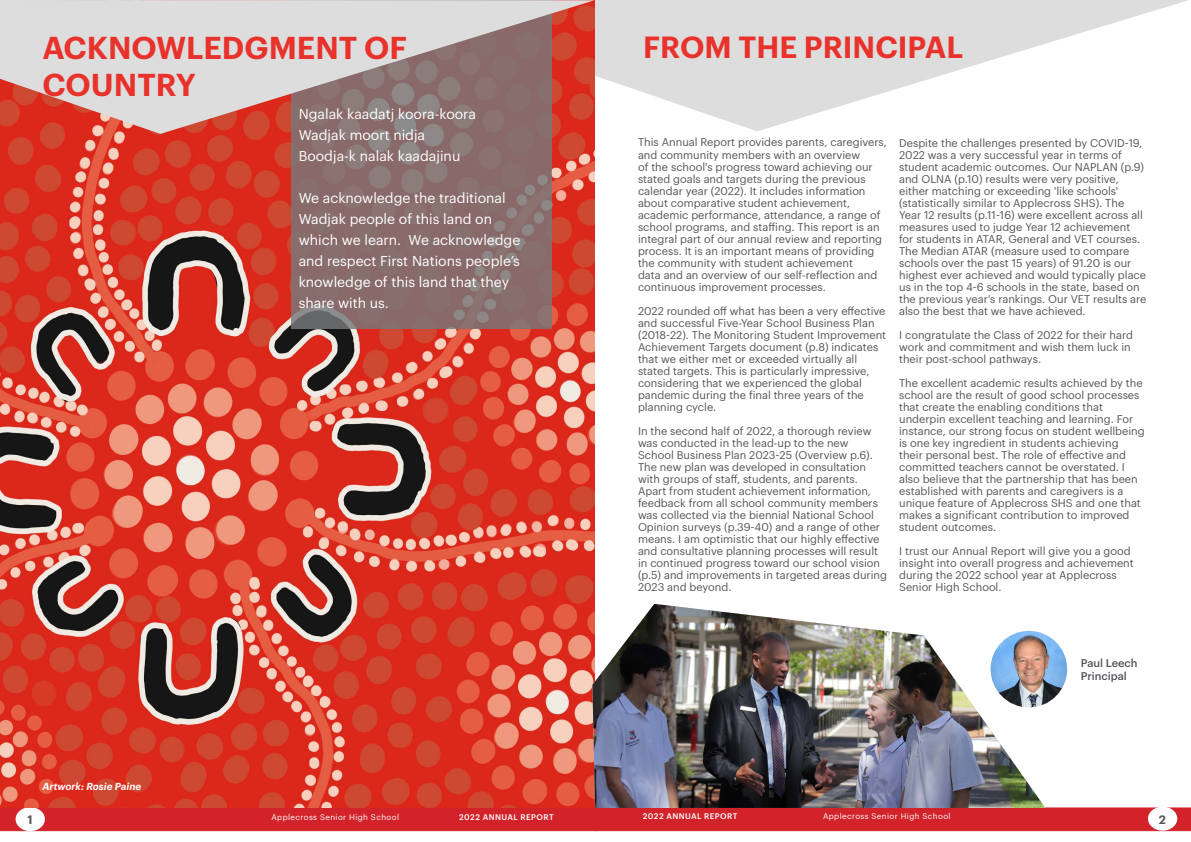
<style>
.page{position:relative;width:1191px;height:842px;background:#fff}
.page>*{position:absolute;margin:0;border:0;box-sizing:border-box;transform-origin:0 0}
.t1{font:600 31px/37.2px "Graphik";color:#e9322b}
.t2{font:600 30px "Graphik";color:#e9322b}
.t3{font:14px/21px "Graphik";color:#fff}
.t4{font:600 12px "Graphik";color:#55565a}
.t5{font:11px/12px "Graphik";color:#55565a}
.t6{font:500 11px/13.2px "Graphik";color:#55565a}
.t7{font:italic 600 10px "Graphik";color:#fff}
.t8{font:8px "Graphik";letter-spacing:.05em;color:#fff}
.t9{font:500 8px "Graphik";letter-spacing:.05em;color:#fff}
</style>
<div class="page">
<div style="left:0;top:807px;width:1191px;height:24px;background:#d2232a"></div>
<div style="left:16px;top:807px;width:29px;height:24px;background:#fff;border-radius:50%"></div>
<div style="left:1148px;top:807px;width:29px;height:24px;background:#fff;border-radius:50%"></div>
<svg style="left:594px;top:0;width:594px;height:131px;fill:#ddddde"></svg>
<img style="left:0;top:134px;width:594px;height:674px">
<svg style="left:291px;top:134px;width:261px;height:195px;fill:#896a6a"></svg>
<svg style="left:0;top:0;width:594px;height:134px;fill:#ddddde"></svg>
<img style="left:990px;top:631px;width:77px;height:76px;border-radius:38px">
<img style="left:592px;top:604px;width:453px;height:204px">
<h1 class="t1" style="left:42px;top:26px;width:366px">ACKNOWLEDGMENT OF<br>COUNTRY</h1>
<p class="t3" style="left:299px;top:103px;width:179px">Ngalak kaadatj koora-koora<br>Wadjak moort nidja<br>Boodja-k nalak kaadajinu</p>
<p class="t3" style="left:299px;top:187px;width:223px">We acknowledge the traditional<br>Wadjak people of this land on which we learn. We acknowledge and respect First Nations people’s knowledge of this land that they share with us.</p>
<p class="t7" style="left:42px;top:778px;width:100px">Artwork: Rosie Paine</p>
<h2 class="t2" style="left:643px;top:25px;width:321px">FROM THE PRINCIPAL</h2>
<p class="t5" style="left:638px;top:136px;width:250px">This Annual Report provides parents, caregivers, and community members with an overview<br>of the school's progress toward achieving our stated goals and targets during the previous calendar year (2022). It includes information about comparative student achievement, academic performance, attendance, a range of school programs, and staffing. This report is an integral part of our annual review and reporting process. It is an important means of providing the community with student achievement<br>data and an overview of our self-reflection and continuous improvement processes.</p>
<p class="t5" style="left:638px;top:304px;width:250px">2022 rounded off what has been a very effective and successful Five-Year School Business Plan (2018-22). The Monitoring Student Improvement Achievement Targets document (p.8) indicates that we either met or exceeded virtually all stated targets. This is particularly impressive, considering that we experienced the global pandemic during the final three years of the planning cycle.</p>
<p class="t5" style="left:638px;top:424px;width:250px">In the second half of 2022, a thorough review was conducted in the lead-up to the new School Business Plan 2023-25 (Overview p.6).<br>The new plan was developed in consultation with groups of staff, students, and parents.<br>Apart from student achievement information, feedback from all school community members was collected via the biennial National School Opinion surveys (p.39-40) and a range of other means. I am optimistic that our highly effective and consultative planning processes will result in continued progress toward our school vision (p.5) and improvements in targeted areas during 2023 and beyond.</p>
<p class="t5" style="left:899px;top:136px;width:249px">Despite the challenges presented by COVID-19, 2022 was a very successful year in terms of student academic outcomes. Our NAPLAN (p.9) and OLNA (p.10) results were very positive, either matching or exceeding 'like schools' (statistically similar to Applecross SHS). The Year 12 results (p.11-16) were excellent across all measures used to judge Year 12 achievement for students in ATAR, General and VET courses.<br>The Median ATAR (measure used to compare schools over the past 15 years) of 91.20 is our highest ever achieved and would typically place us in the top 4-6 schools in the state, based on the previous year's rankings. Our VET results are also the best that we have achieved.</p>
<p class="t5" style="left:899px;top:328px;width:235px">I congratulate the Class of 2022 for their hard work and commitment and wish them luck in their post-school pathways.</p>
<p class="t5" style="left:899px;top:376px;width:247px">The excellent academic results achieved by the school are the result of good school processes that create the enabling conditions that underpin excellent teaching and learning. For instance, our strong focus on student wellbeing is one key ingredient in students achieving their personal best. The role of effective and committed teachers cannot be overstated. I also believe that the partnership that has been established with parents and caregivers is a unique feature of Applecross SHS and one that makes a significant contribution to improved student outcomes.</p>
<p class="t5" style="left:899px;top:544px;width:236px">I trust our Annual Report will give you a good insight into overall progress and achievement during the 2022 school year at Applecross Senior High School.</p>
<p class="t6" style="left:1080px;top:655px;width:58px">Paul Leech<br>Principal</p>
<p class="t8" style="left:271px;top:811px;width:129px">Applecross Senior High School</p>
<p class="t9" style="left:459px;top:811px;width:96px">2022 ANNUAL REPORT</p>
<p class="t9" style="left:643px;top:810px;width:96px">2022 ANNUAL REPORT</p>
<p class="t8" style="left:823px;top:810px;width:129px">Applecross Senior High School</p>
<p class="t4" style="left:28px;top:810px;width:7px">1</p>
<p class="t4" style="left:1159px;top:810px;width:9px">2</p>
</div>
